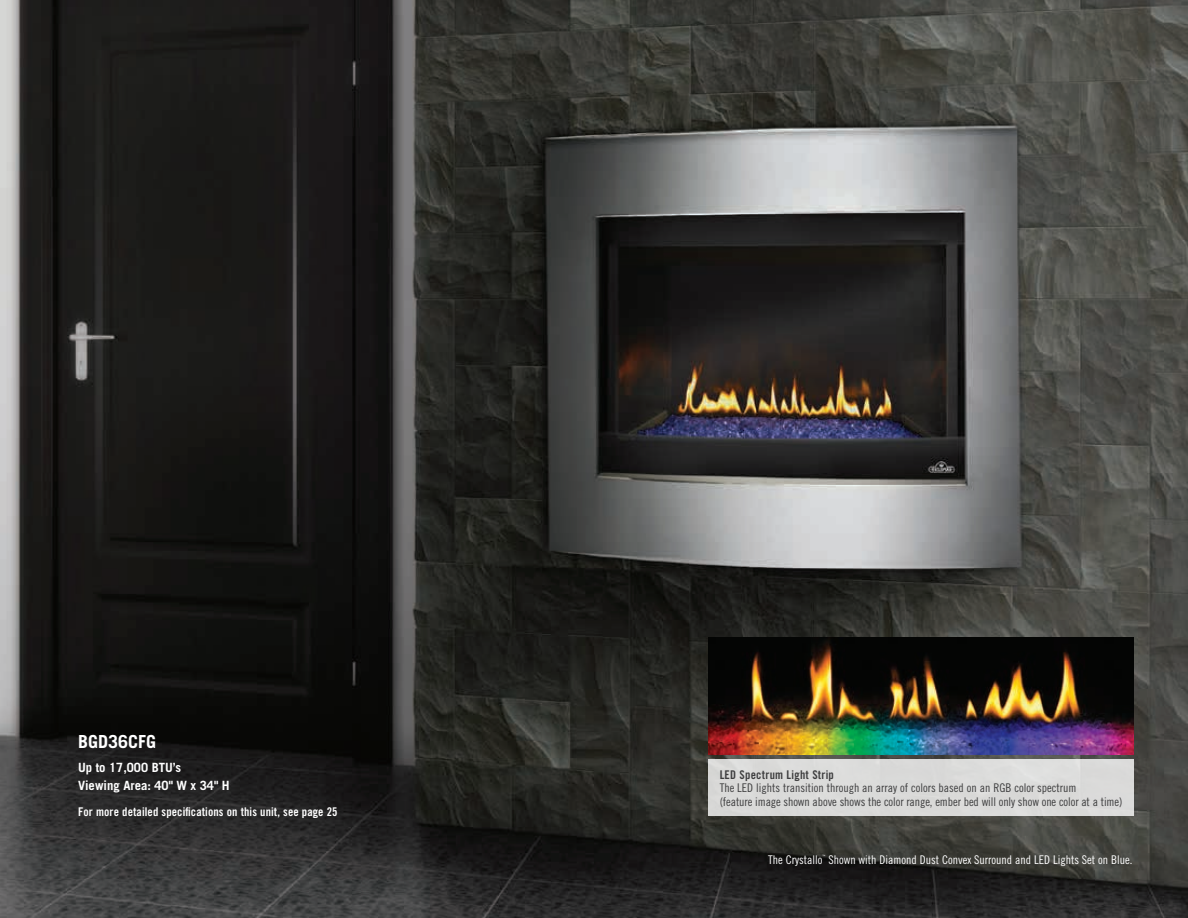
<style>
.page{position:relative;width:1188px;height:918px;background:#fff}
.page>*{position:absolute;margin:0;border:0;box-sizing:border-box;transform-origin:0 0}
.t1{font:700 18px "Trade Gothic LT Std";color:#fff}
.t2{font:700 12.75px/18px "Trade Gothic LT Std";color:#fff}
.t3{font:12px/13.5px "Trade Gothic LT Std Cn 18";letter-spacing:-.005em;color:#3e3e3f}
.t4{font:12px "Trade Gothic LT Std Cn 18";color:#fff}
.t5{font:12px "Trade Gothic LT Std Bd Cn 20";letter-spacing:.01em;color:#fff}
.t6{font:12px "Trade Gothic LT Std Bd Cn 20";letter-spacing:.02em;color:#3e3e3f}
.t7{font:3px "Trade Gothic LT Std Cn 18";color:#fff}
</style>
<div class="page">
<img style="left:0;top:0;width:1188px;height:918px">
<hr style="left:1128px;top:873px;width:1px;height:45px;background:#3e3e3f">
<div style="left:709px;top:759px;width:425px;height:57px;background:#dadad9"></div>
<img style="left:709px;top:637px;width:425px;height:117px">
<h1 class="t1" style="left:78px;top:731px;width:80px">BGD36CFG</h1>
<p class="t2" style="left:78px;top:759px;width:153px">Up to 17,000 BTU’s<br>Viewing Area: 40" W x 34" H</p>
<p class="t5" style="left:78px;top:804px;width:261px">For more detailed specifications on this unit, see page 25</p>
<p class="t6" style="left:720px;top:767px;width:116px">LED Spectrum Light Strip</p>
<p class="t3" style="left:720px;top:781px;width:404px">The LED lights transition through an array of colors based on an RGB color spectrum<br>(feature image shown above shows the color range, ember bed will only show one color at a time)</p>
<p class="t4" style="left:768px;top:853px;width:56px">The Crystallo</p>
<p class="t7" style="left:822px;top:854px;width:4px">™</p>
<p class="t4" style="left:828px;top:853px;width:306px">Shown with Diamond Dust Convex Surround and LED Lights Set on Blue.</p>
</div>
